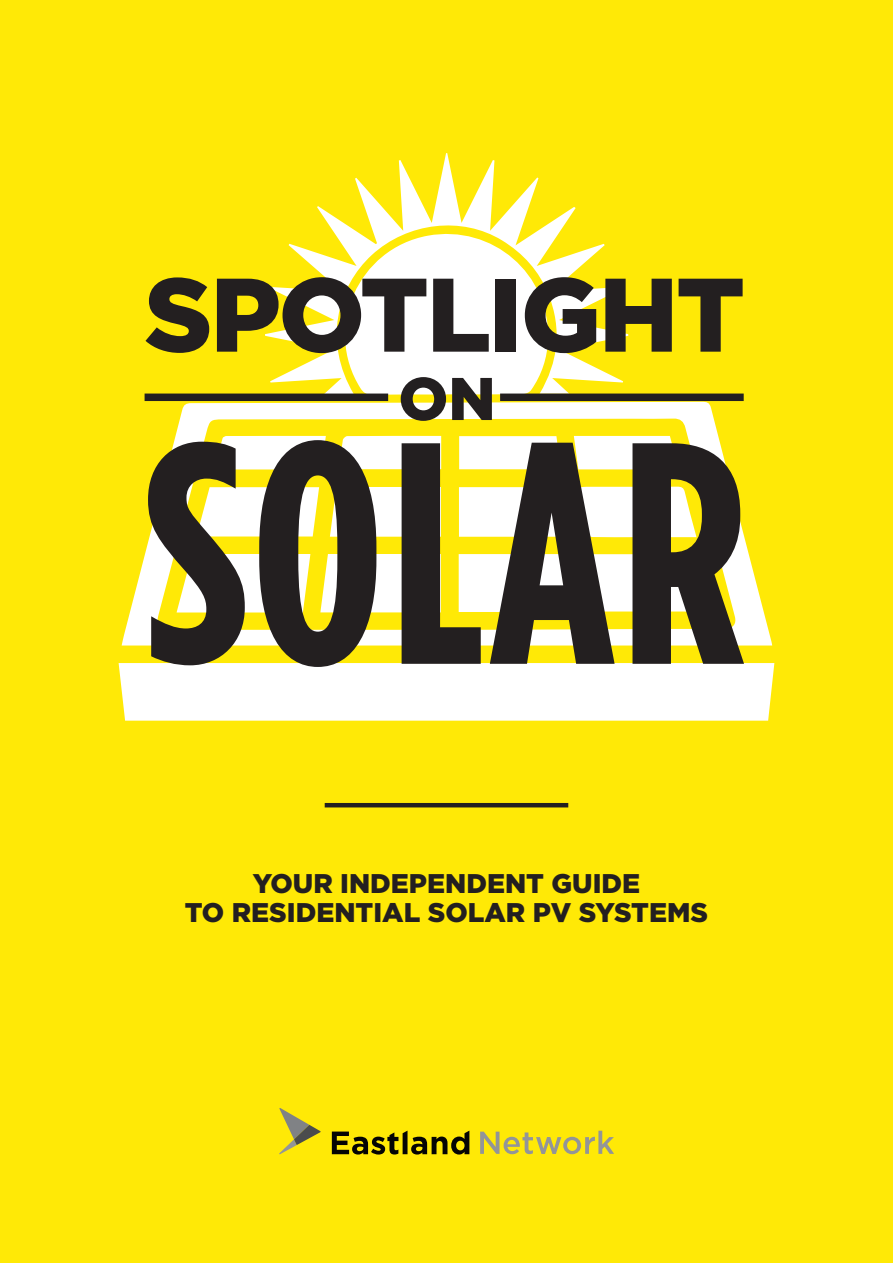
<style>
.page{position:relative;width:893px;height:1263px;background:#ffe906}
.page>*{position:absolute;margin:0;border:0;box-sizing:border-box;transform-origin:0 0}
.t1{font:700 condensed 315px "Gotham HTF";letter-spacing:.015em;color:#231f20}
.t2{font:900 104.25px "Gotham HTF";letter-spacing:-.02em;color:#231f20}
.t3{font:900 60.15px "Gotham HTF";color:#231f20}
.t4{font:900 27px/29.4px "Gotham HTF";color:#231f20;text-align:center}
</style>
<div class="page">
<div style="left:119px;top:663px;width:655px;height:58px;background:#fff"></div>
<svg style="left:122px;top:402px;width:650px;height:243px"></svg>
<svg style="left:265px;top:153px;width:363px;height:241px"></svg>
<svg style="left:177px;top:554px;width:133px;height:58px"></svg>
<div style="left:320px;top:554px;width:121px;height:58px;background:#fff"></div>
<div style="left:459px;top:554px;width:121px;height:58px;background:#fff"></div>
<svg style="left:589px;top:554px;width:127px;height:57px"></svg>
<svg style="left:196px;top:487px;width:123px;height:49px"></svg>
<div style="left:330px;top:487px;width:111px;height:50px;background:#fff"></div>
<svg style="left:459px;top:487px;width:111px;height:50px"></svg>
<svg style="left:580px;top:487px;width:116px;height:50px"></svg>
<svg style="left:214px;top:436px;width:112px;height:33px"></svg>
<div style="left:339px;top:436px;width:102px;height:33px;background:#fff"></div>
<div style="left:459px;top:436px;width:102px;height:33px;background:#fff"></div>
<svg style="left:574px;top:436px;width:105px;height:33px"></svg>
<div style="left:145px;top:393px;width:243px;height:8px;background:#231f20"></div>
<div style="left:500px;top:393px;width:244px;height:8px;background:#231f20"></div>
<hr style="left:325px;top:803px;width:243px;height:4px;background:#231f20">
<svg style="left:279px;top:1108px;width:42px;height:46px"></svg>
<svg style="left:480px;top:1131px;width:134px;height:23px"></svg>
<svg style="left:332px;top:1130px;width:137px;height:24px"></svg>
<h2 class="t2" style="left:145px;top:254px;width:602px">SPOTLIGHT</h2>
<h3 class="t3" style="left:398px;top:364px;width:99px">ON</h3>
<h1 class="t1" style="left:145px;top:376px;width:603px">SOLAR</h1>
<p class="t4" style="left:185px;top:868px;width:525px">YOUR INDEPENDENT GUIDE<br>TO RESIDENTIAL SOLAR PV SYSTEMS</p>
</div>
